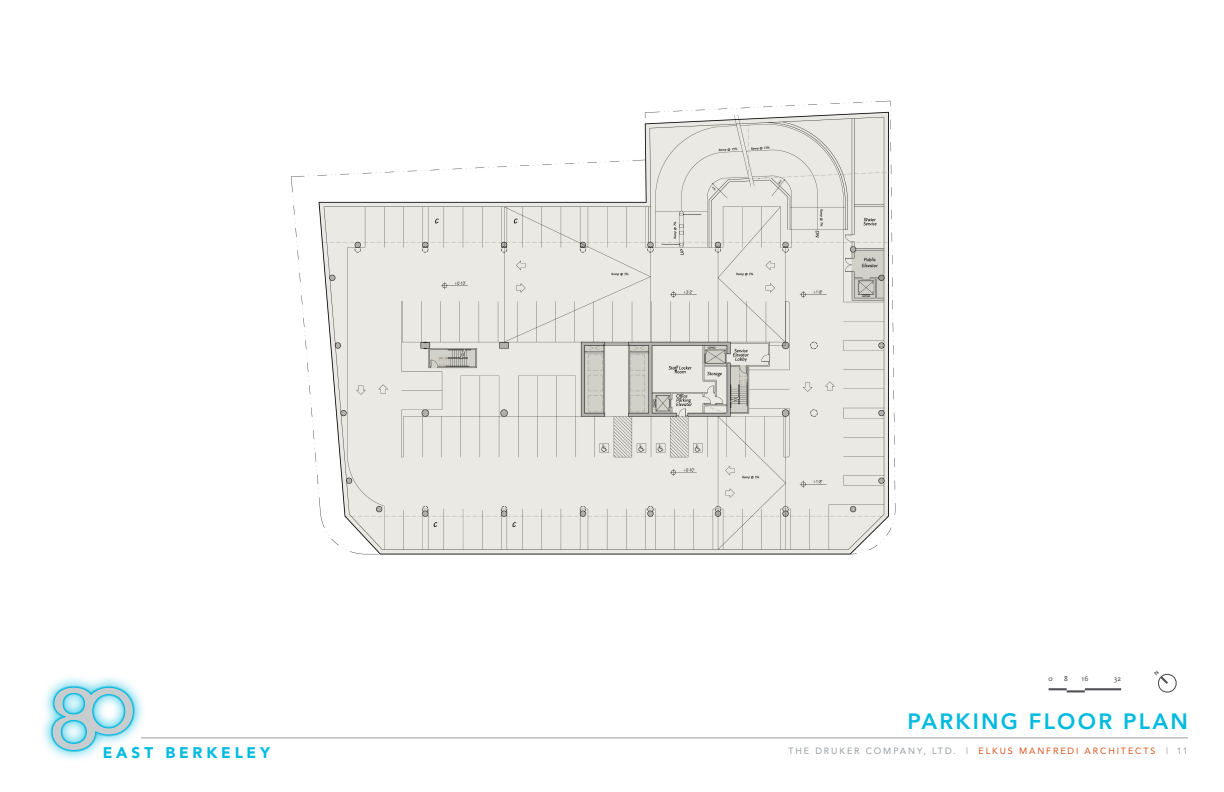
<style>
.page{position:relative;width:1224px;height:792px;background:#fff}
.page>*{position:absolute;margin:0;border:0;box-sizing:border-box;transform-origin:0 0}
.TITLES{font:800 22px "Avenir";letter-spacing:.1em;color:#02bbdf}
.t1{font:900 15.3px "Avenir";letter-spacing:.255em;color:#02bbdf}
.t2{font:9px "Avenir";letter-spacing:.21em;color:#959ca1}
.t3{font:7.5px "Scala Sans Caps";color:#32373c}
.s1{color:#d9531c}
</style>
<div class="page">
<svg style="left:1049px;top:688px;width:36px;height:4px"></svg>
<hr style="left:1085px;top:688px;width:36px;height:2px;background:#4f5155">
<img style="left:291px;top:100px;width:605px;height:455px">
<svg style="left:43px;top:677px;width:103px;height:83px"></svg>
<svg style="left:51px;top:686px;width:84px;height:66px"></svg>
<hr style="left:141px;top:738px;width:1047px;height:1px;background:#959ca1">
<svg style="left:1158px;top:673px;width:19px;height:20px"></svg>
<p class="t3" style="left:1048px;top:675px;width:6px">0</p>
<p class="t3" style="left:1064px;top:675px;width:5px">8</p>
<p class="t3" style="left:1081px;top:675px;width:9px">16</p>
<p class="t3" style="left:1114px;top:675px;width:8px">32</p>
<p class="TITLES" style="left:907px;top:708px;width:282px">PARKING FLOOR PLAN</p>
<h2 class="t1" style="left:103px;top:743px;width:169px">EAST BERKELEY</h2>
<p class="t2" style="left:788px;top:746px;width:401px">THE DRUKER COMPANY, LTD. | <span class="s1">ELKUS MANFREDI ARCHITECTS</span> | 11</p>
</div>
